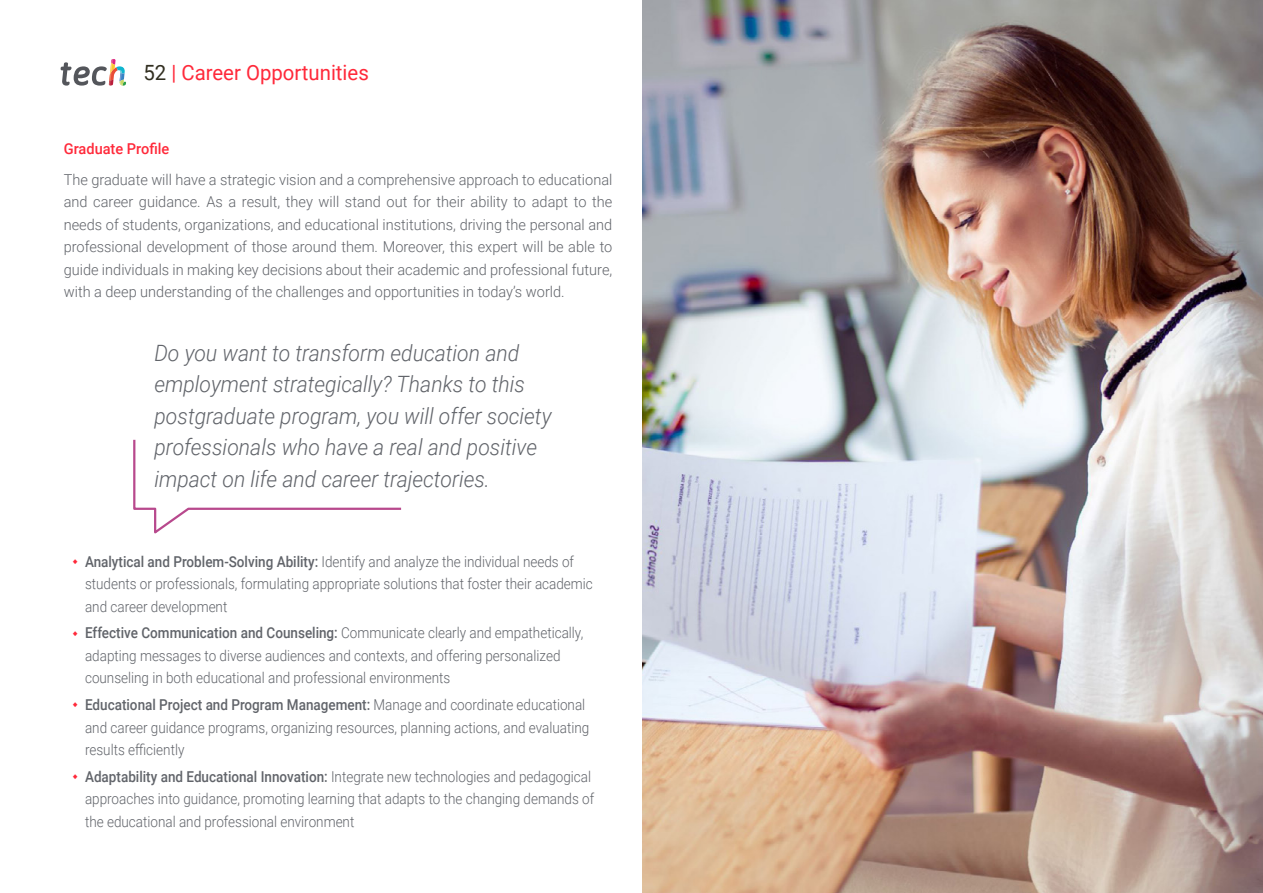
<style>
.page{position:relative;width:1263px;height:893px;background:#fff}
.page>*{position:absolute;margin:0;border:0;box-sizing:border-box;transform-origin:0 0}
.t1{font:italic 300 22.5px/31.5px "Roboto";color:#61646a;scale:.94 1}
.t2{font:21px "Roboto";color:#ff293a}
.t3{font:300 15px/22.5px "Roboto";color:#61646a;scale:.9 1}
.t4{font:300 15px/22.5px "Roboto";color:#61646a;text-align:justify}
.t5{font:500 15px "Roboto";color:#ff293a}
.s1{color:#312e20}
.s2{font-weight:500}
</style>
<div class="page">
<svg style="left:133px;top:439px;width:269px;height:95px"></svg>
<img style="left:642px;top:0;width:621px;height:893px">
<svg style="left:61px;top:59px;width:65px;height:27px"></svg>
<h2 class="t2" style="left:144px;top:57px;width:227px"><span class="s1">52</span> | Career Opportunities</h2>
<p class="t5" style="left:64px;top:138px;width:107px">Graduate Profile</p>
<p class="t4" style="left:64px;top:168px;width:550px">The graduate will have a strategic vision and a comprehensive approach to educational and career guidance. As a result, they will stand out for their ability to adapt to the needs of students, organizations, and educational institutions, driving the personal and professional development of those around them. Moreover, this expert will be able to guide individuals in making key decisions about their academic and professional future, with a deep understanding of the challenges and opportunities in today’s world.</p>
<h1 class="t1" style="left:154px;top:336px;width:424px">Do you want to transform education and employment strategically? Thanks to this postgraduate program, you will offer society professionals who have a real and positive impact on life and career trajectories.</h1>
<p class="t3" style="left:85px;top:549px;width:566px"><span class="s2">Analytical and Problem-Solving Ability:</span> Identify and analyze the individual needs of students or professionals, formulating appropriate solutions that foster their academic and career development</p>
<p class="t3" style="left:85px;top:621px;width:555px"><span class="s2">Effective Communication and Counseling:</span> Communicate clearly and empathetically, adapting messages to diverse audiences and contexts, and offering personalized counseling in both educational and professional environments</p>
<p class="t3" style="left:85px;top:693px;width:562px"><span class="s2">Educational Project and Program Management:</span> Manage and coordinate educational and career guidance programs, organizing resources, planning actions, and evaluating results efficiently</p>
<p class="t3" style="left:85px;top:765px;width:567px"><span class="s2">Adaptability and Educational Innovation:</span> Integrate new technologies and pedagogical approaches into guidance, promoting learning that adapts to the changing demands of the educational and professional environment</p>
</div>
